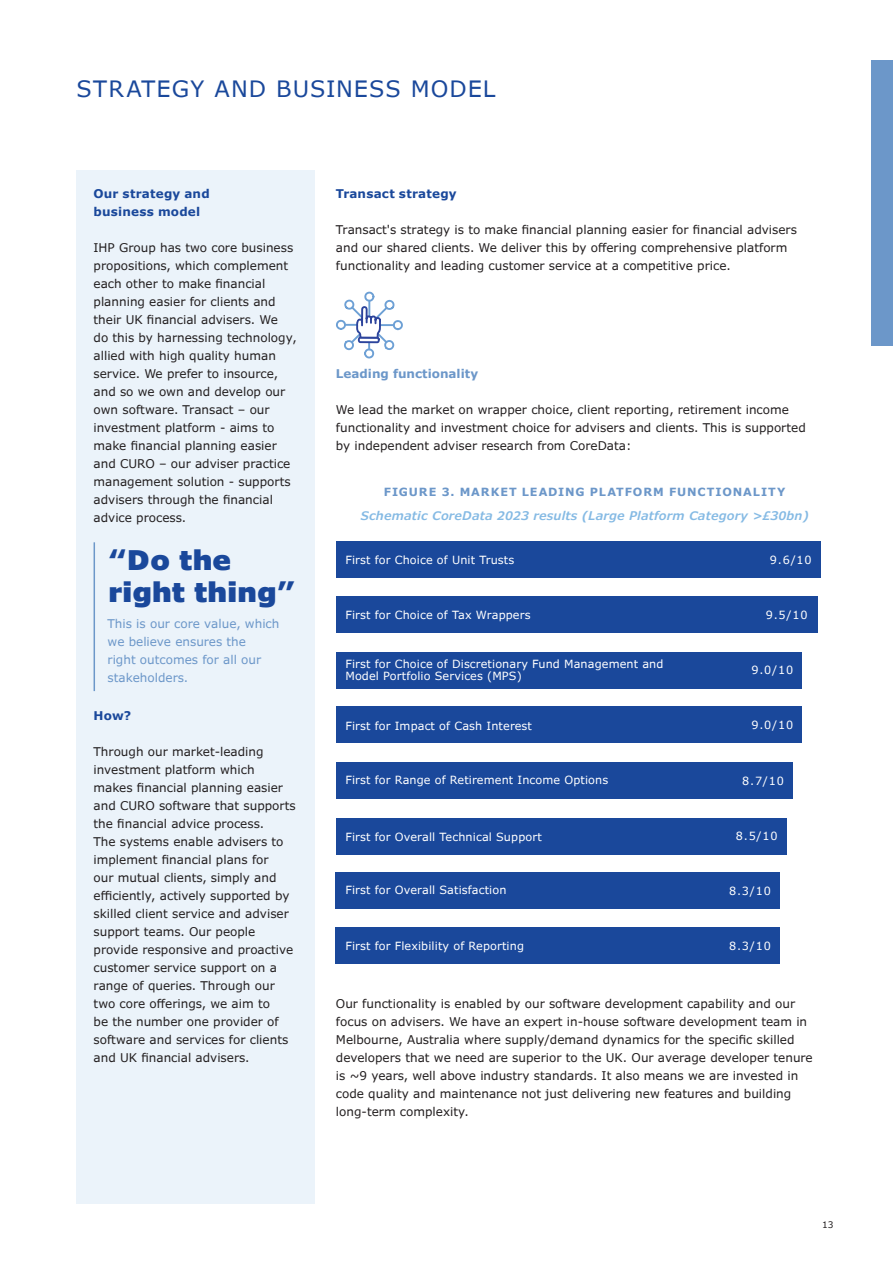
<style>
.page{position:relative;width:893px;height:1263px;background:#fff}
.page>*{position:absolute;margin:0;border:0;box-sizing:border-box;transform-origin:0 0}
.t1{font:900 27px/31.5px "Verdana Pro";letter-spacing:.01em;color:#1a489b}
.Sub-section_title__t{font:22.5px "Verdana Pro";letter-spacing:.045em;color:#1a489b}
.Body_copy{font:12px/18px "Verdana Pro";color:#231f20}
.t2{font:12px/18px "Verdana Pro";color:#6c97c9}
.t3{font:italic 600 12px "Verdana Pro";letter-spacing:.01em;color:#85bae4}
.H1_paragraph_header{font:700 12px/18px "Verdana Pro";letter-spacing:.015em;color:#1a489b}
.H2_paragraph_header{font:700 12px "Verdana Pro";color:#6c97c9}
.Body_copy-2{font:700 12px "Verdana Pro";color:#1a489b}
.t4{font:11.25px/12px "Verdana Pro";letter-spacing:.01em;color:#fff}
.t5{font:700 11.25px "Verdana Pro";letter-spacing:.08em;color:#6c97c9}
.t6{font:9px "Verdana Pro";color:#231f20}
</style>
<div class="page">
<div style="left:872px;top:60px;width:21px;height:285px;background:#6c97c9"></div>
<div style="left:77px;top:170px;width:238px;height:1033px;background:#ebf3fa"></div>
<hr style="left:94px;top:542px;width:1px;height:149px;background:#6c97c9">
<div style="left:336px;top:541px;width:484px;height:37px;background:#1a489b"></div>
<div style="left:336px;top:762px;width:456px;height:37px;background:#1a489b"></div>
<div style="left:336px;top:651px;width:466px;height:37px;background:#1a489b"></div>
<div style="left:336px;top:872px;width:444px;height:37px;background:#1a489b"></div>
<div style="left:336px;top:596px;width:481px;height:37px;background:#1a489b"></div>
<div style="left:336px;top:818px;width:450px;height:37px;background:#1a489b"></div>
<div style="left:336px;top:706px;width:466px;height:37px;background:#1a489b"></div>
<div style="left:336px;top:927px;width:444px;height:37px;background:#1a489b"></div>
<svg style="left:336px;top:291px;width:67px;height:68px"></svg>
<p class="Sub-section_title__t" style="left:77px;top:74px;width:420px">STRATEGY AND BUSINESS MODEL</p>
<p class="H1_paragraph_header" style="left:94px;top:185px;width:118px">Our strategy and business model</p>
<p class="Body_copy" style="left:94px;top:239px;width:205px">IHP Group has two core business propositions, which complement each other to make financial planning easier for clients and their UK financial advisers. We<br>do this by harnessing technology, allied with high quality human service. We prefer to insource, and so we own and develop our own software. Transact – our investment platform - aims to make financial planning easier and CURO – our adviser practice management solution - supports advisers through the financial advice process.</p>
<p class="t1" style="left:109px;top:544px;width:188px">“Do the right thing”</p>
<p class="t2" style="left:108px;top:615px;width:173px">This is our core value, which we believe ensures the<br>right outcomes for all our stakeholders.</p>
<p class="Body_copy-2" style="left:94px;top:708px;width:39px">How?</p>
<p class="Body_copy" style="left:94px;top:743px;width:204px">Through our market-leading investment platform which makes financial planning easier and CURO software that supports the financial advice process.<br>The systems enable advisers to implement financial plans for<br>our mutual clients, simply and efficiently, actively supported by skilled client service and adviser support teams. Our people provide responsive and proactive customer service support on a range of queries. Through our two core offerings, we aim to<br>be the number one provider of software and services for clients and UK financial advisers.</p>
<p class="H1_paragraph_header" style="left:336px;top:185px;width:122px">Transact strategy</p>
<p class="Body_copy" style="left:336px;top:221px;width:462px">Transact's strategy is to make financial planning easier for financial advisers and our shared clients. We deliver this by offering comprehensive platform functionality and leading customer service at a competitive price.</p>
<p class="H2_paragraph_header" style="left:336px;top:366px;width:144px">Leading functionality</p>
<p class="Body_copy" style="left:336px;top:401px;width:471px">We lead the market on wrapper choice, client reporting, retirement income functionality and investment choice for advisers and clients. This is supported by independent adviser research from CoreData:</p>
<p class="t5" style="left:384px;top:484px;width:403px">FIGURE 3. MARKET LEADING PLATFORM FUNCTIONALITY</p>
<p class="t3" style="left:361px;top:507px;width:449px">Schematic CoreData 2023 results (Large Platform Category &gt;£30bn)</p>
<p class="t4" style="left:345px;top:554px;width:170px">First for Choice of Unit Trusts</p>
<p class="t4" style="left:770px;top:554px;width:43px">9.6/10</p>
<p class="t4" style="left:345px;top:609px;width:187px">First for Choice of Tax Wrappers</p>
<p class="t4" style="left:766px;top:609px;width:43px">9.5/10</p>
<p class="t4" style="left:345px;top:658px;width:320px">First for Choice of Discretionary Fund Management and<br>Model Portfolio Services (MPS)</p>
<p class="t4" style="left:751px;top:664px;width:43px">9.0/10</p>
<p class="t4" style="left:345px;top:720px;width:188px">First for Impact of Cash Interest</p>
<p class="t4" style="left:751px;top:719px;width:43px">9.0/10</p>
<p class="t4" style="left:345px;top:774px;width:264px">First for Range of Retirement Income Options</p>
<p class="t4" style="left:742px;top:775px;width:43px">8.7/10</p>
<p class="t4" style="left:345px;top:831px;width:198px">First for Overall Technical Support</p>
<p class="t4" style="left:736px;top:830px;width:43px">8.5/10</p>
<p class="t4" style="left:345px;top:884px;width:163px">First for Overall Satisfaction</p>
<p class="t4" style="left:729px;top:885px;width:43px">8.3/10</p>
<p class="t4" style="left:345px;top:940px;width:180px">First for Flexibility of Reporting</p>
<p class="t4" style="left:729px;top:940px;width:43px">8.3/10</p>
<p class="Body_copy" style="left:336px;top:995px;width:478px">Our functionality is enabled by our software development capability and our focus on advisers. We have an expert in-house software development team in Melbourne, Australia where supply/demand dynamics for the specific skilled developers that we need are superior to the UK. Our average developer tenure is ~9 years, well above industry standards. It also means we are invested in code quality and maintenance not just delivering new features and building long-term complexity.</p>
<p class="t6" style="left:822px;top:1219px;width:13px">13</p>
</div>
